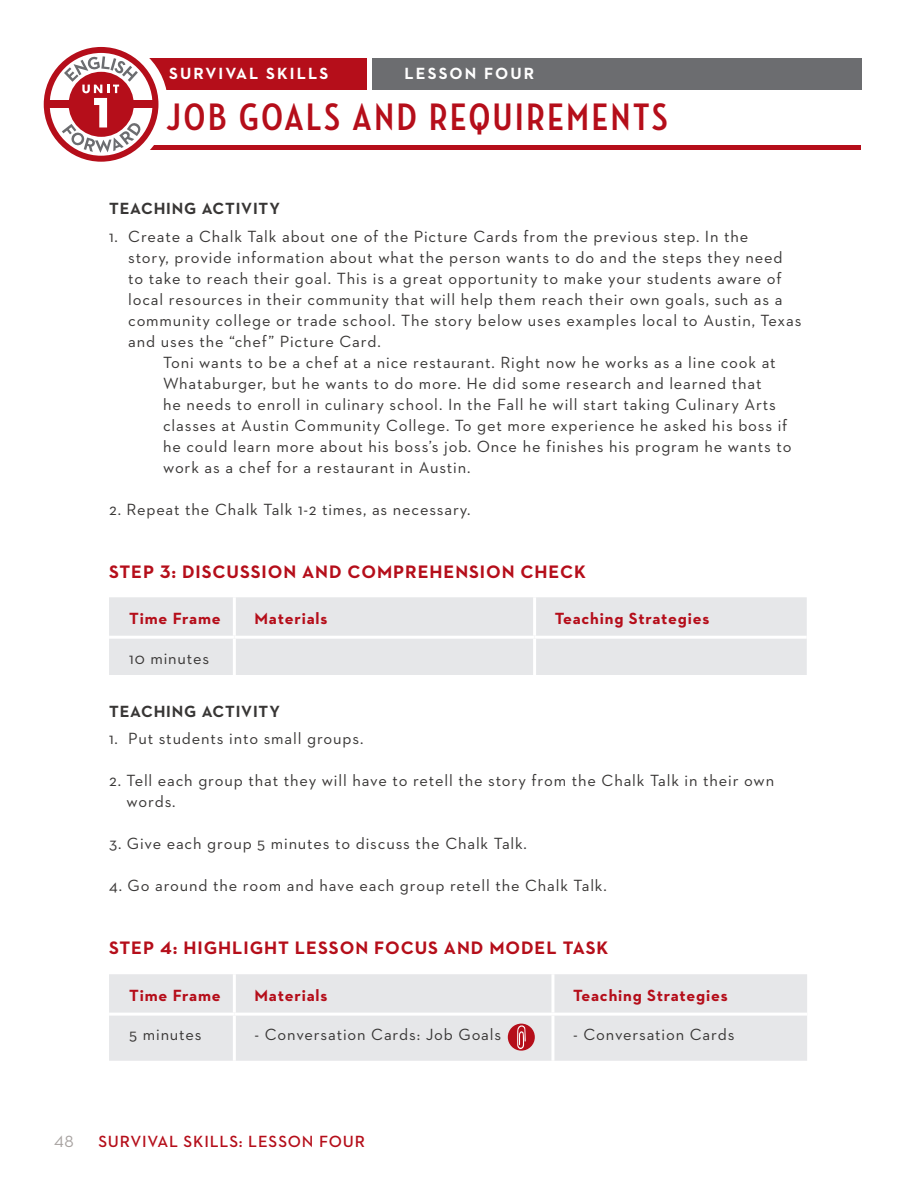
<style>
.page{position:relative;width:918px;height:1188px;background:#fff}
.page>*{position:absolute;margin:0;border:0;box-sizing:border-box;transform-origin:0 0}
.t1{font:700 39px "Neutraface Condensed";letter-spacing:.07em;color:#b50e1a}
.STEPS{font:700 18.3px "Neutraface 2 Text";letter-spacing:.05em;color:#b50e1a}
.BODY_COPY{font:16.5px/21px "Neutraface 2 Text";letter-spacing:.05em;color:#383635}
.t2{font:700 16.5px "Neutraface 2 Text";letter-spacing:.05em;color:#b50e1a}
.SUBHEAD_GRAY{font:700 16.5px "Neutraface 2 Text";letter-spacing:.05em;color:#383635}
.SUBHEAD_GRAY-2{font:600 16.5px "Neutraface 2 Text";letter-spacing:.05em;color:#b50e1a}
.t3{font:700 16.5px "Neutraface 2 Text";letter-spacing:.125em;color:#fff}
.SUBHEAD_GRAY-3{font:16.5px "Neutraface 2 Text";color:#a7a2a0}
</style>
<div class="page">
<div style="left:107px;top:59px;width:276px;height:31px;background:#b50e1a"></div>
<div style="left:368px;top:59px;width:494px;height:31px;background:#6c6d70"></div>
<div style="left:367px;top:51px;width:5px;height:42px;background:#fff"></div>
<div style="left:87px;top:145px;width:774px;height:5px;background:#b50e1a"></div>
<svg style="left:43px;top:47px;width:125px;height:115px"></svg>
<div style="left:109px;top:597px;width:698px;height:78px;background:#e6e7e9"></div>
<hr style="left:233px;top:597px;width:3px;height:39px;background:#fff">
<hr style="left:533px;top:597px;width:3px;height:39px;background:#fff">
<hr style="left:109px;top:636px;width:125px;height:3px;background:#fff">
<hr style="left:234px;top:636px;width:301px;height:3px;background:#fff">
<hr style="left:233px;top:639px;width:3px;height:36px;background:#fff">
<hr style="left:535px;top:636px;width:272px;height:3px;background:#fff">
<hr style="left:533px;top:639px;width:3px;height:36px;background:#fff">
<div style="left:109px;top:974px;width:698px;height:87px;background:#e6e7e9"></div>
<hr style="left:233px;top:974px;width:3px;height:39px;background:#fff">
<hr style="left:551px;top:974px;width:3px;height:39px;background:#fff">
<hr style="left:109px;top:1013px;width:125px;height:3px;background:#fff">
<hr style="left:234px;top:1013px;width:319px;height:3px;background:#fff">
<hr style="left:233px;top:1016px;width:3px;height:45px;background:#fff">
<hr style="left:553px;top:1013px;width:254px;height:3px;background:#fff">
<hr style="left:551px;top:1016px;width:3px;height:45px;background:#fff">
<div style="left:508px;top:1024px;width:27px;height:27px;background:#b50e1a;border-radius:50%"></div>
<svg style="left:517px;top:1024px;width:9px;height:26px"></svg>
<p class="t3" style="left:169px;top:62px;width:160px">SURVIVAL SKILLS</p>
<p class="t3" style="left:405px;top:62px;width:131px">LESSON FOUR</p>
<h1 class="t1" style="left:167px;top:95px;width:502px">JOB GOALS AND REQUIREMENTS</h1>
<p class="SUBHEAD_GRAY" style="left:109px;top:198px;width:172px">TEACHING ACTIVITY</p>
<p class="BODY_COPY" style="left:128px;top:225px;width:675px;text-indent:-19px">1. Create a Chalk Talk about one of the Picture Cards from the previous step. In the<br>story, provide information about what the person wants to do and the steps they need to take to reach their goal. This is a great opportunity to make your students aware of local resources in their community that will help them reach their own goals, such as a community college or trade school. The story below uses examples local to Austin, Texas and uses the “chef” Picture Card.</p>
<p class="BODY_COPY" style="left:163px;top:351px;width:630px">Toni wants to be a chef at a nice restaurant. Right now he works as a line cook at Whataburger, but he wants to do more. He did some research and learned that<br>he needs to enroll in culinary school. In the Fall he will start taking Culinary Arts classes at Austin Community College. To get more experience he asked his boss if he could learn more about his boss’s job. Once he finishes his program he wants to work as a chef for a restaurant in Austin.</p>
<p class="BODY_COPY" style="left:109px;top:498px;width:363px">2. Repeat the Chalk Talk 1-2 times, as necessary.</p>
<p class="STEPS" style="left:109px;top:560px;width:479px">STEP 3: DISCUSSION AND COMPREHENSION CHECK</p>
<p class="t2" style="left:129px;top:607px;width:93px">Time Frame</p>
<p class="t2" style="left:255px;top:607px;width:74px">Materials</p>
<p class="t2" style="left:555px;top:607px;width:156px">Teaching Strategies</p>
<p class="BODY_COPY" style="left:129px;top:647px;width:81px">10 minutes</p>
<p class="SUBHEAD_GRAY" style="left:109px;top:700px;width:172px">TEACHING ACTIVITY</p>
<p class="BODY_COPY" style="left:109px;top:728px;width:256px">1. Put students into small groups.</p>
<p class="BODY_COPY" style="left:127px;top:770px;width:649px;text-indent:-18px">2. Tell each group that they will have to retell the story from the Chalk Talk in their own words.</p>
<p class="BODY_COPY" style="left:109px;top:833px;width:419px">3. Give each group 5 minutes to discuss the Chalk Talk.</p>
<p class="BODY_COPY" style="left:109px;top:875px;width:499px">4. Go around the room and have each group retell the Chalk Talk.</p>
<p class="STEPS" style="left:109px;top:936px;width:501px">STEP 4: HIGHLIGHT LESSON FOCUS AND MODEL TASK</p>
<p class="t2" style="left:129px;top:984px;width:93px">Time Frame</p>
<p class="t2" style="left:255px;top:984px;width:74px">Materials</p>
<p class="t2" style="left:573px;top:984px;width:156px">Teaching Strategies</p>
<p class="BODY_COPY" style="left:129px;top:1024px;width:74px">5 minutes</p>
<p class="BODY_COPY" style="left:255px;top:1024px;width:248px">- Conversation Cards: Job Goals</p>
<p class="BODY_COPY" style="left:573px;top:1024px;width:163px">- Conversation Cards</p>
<p class="SUBHEAD_GRAY-3" style="left:54px;top:1131px;width:21px">48</p>
<p class="SUBHEAD_GRAY-2" style="left:98px;top:1131px;width:268px">SURVIVAL SKILLS: LESSON FOUR</p>
</div>
